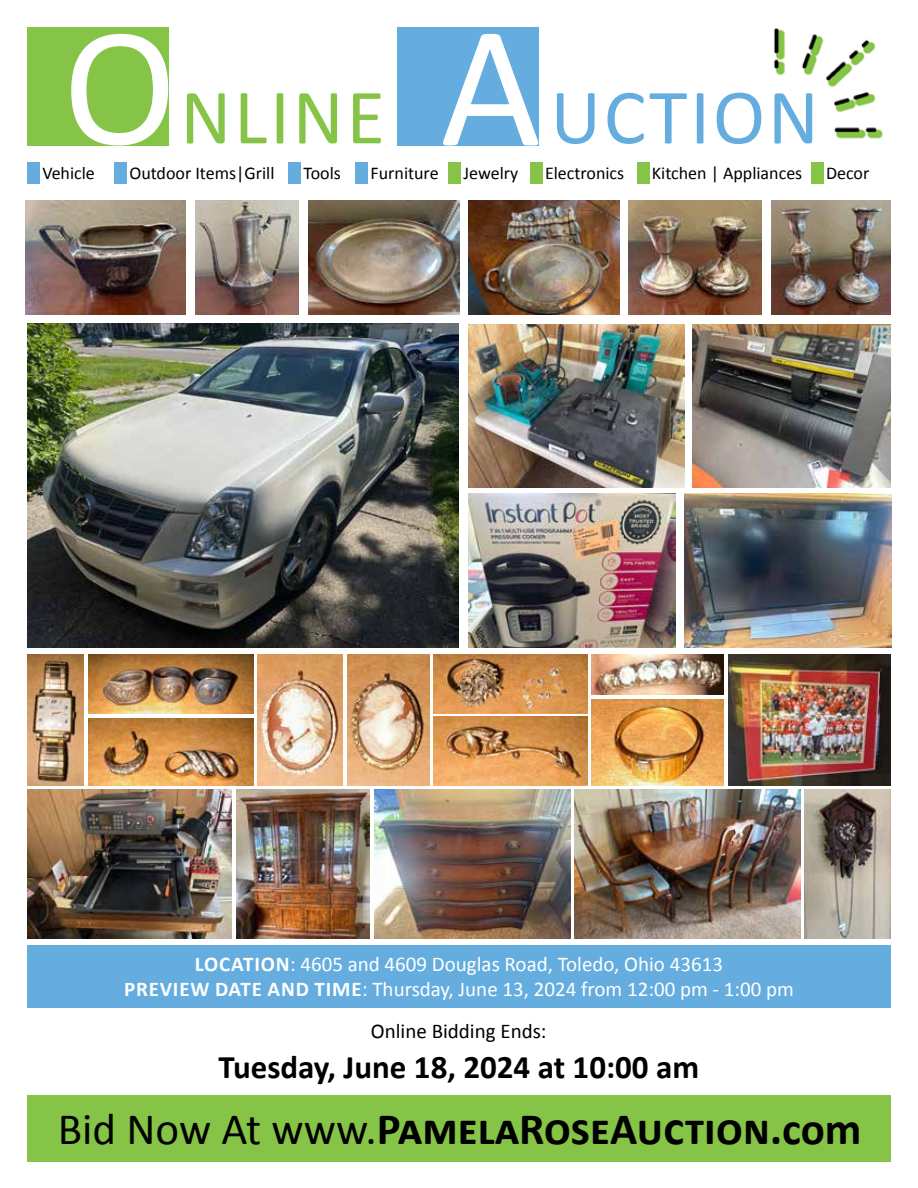
<style>
.page{position:relative;width:918px;height:1188px;background:#fff}
.page>*{position:absolute;margin:0;border:0;box-sizing:border-box;transform-origin:0 0}
.t1{font:79.05px "Calibri";letter-spacing:.035em;color:#65addf}
.t2{font:79.05px "Calibri";letter-spacing:.035em;color:#85c446}
.t3{font:700 45px "Calibri";color:#000}
.t4{font:700 33px "Calibri";color:#000}
.t5{font:21px/25.2px "Calibri";color:#fff;text-align:center}
.t6{font:21px "Calibri";color:#000}
.t7{font:18px "Calibri";color:#000}
.s1{font-weight:700}
.s2{font-weight:400}
</style>
<div class="page">
<img style="left:773px;top:28px;width:110px;height:111px">
<div style="left:27px;top:1095px;width:864px;height:67px;background:#85c446"></div>
<div style="left:27px;top:945px;width:864px;height:63px;background:#65addf"></div>
<div style="left:27px;top:27px;width:141px;height:119px;background:#85c446"></div>
<div style="left:397px;top:27px;width:141px;height:119px;background:#65addf"></div>
<svg style="left:71px;top:34px;width:97px;height:112px"></svg>
<svg style="left:443px;top:34px;width:95px;height:112px"></svg>
<div style="left:27px;top:162px;width:13px;height:22px;background:#65addf"></div>
<div style="left:114px;top:162px;width:13px;height:22px;background:#65addf"></div>
<div style="left:288px;top:162px;width:13px;height:22px;background:#65addf"></div>
<div style="left:355px;top:162px;width:13px;height:22px;background:#65addf"></div>
<div style="left:448px;top:162px;width:13px;height:22px;background:#85c446"></div>
<div style="left:530px;top:162px;width:13px;height:22px;background:#85c446"></div>
<div style="left:637px;top:162px;width:12px;height:22px;background:#85c446"></div>
<div style="left:811px;top:162px;width:13px;height:22px;background:#85c446"></div>
<img style="left:26px;top:201px;width:160px;height:113px">
<img style="left:195px;top:201px;width:104px;height:113px">
<img style="left:308px;top:201px;width:151px;height:113px">
<img style="left:468px;top:201px;width:151px;height:113px">
<img style="left:629px;top:201px;width:133px;height:113px">
<img style="left:771px;top:201px;width:120px;height:113px">
<img style="left:27px;top:324px;width:432px;height:324px">
<img style="left:469px;top:324px;width:216px;height:163px">
<img style="left:692px;top:324px;width:199px;height:163px">
<img style="left:27px;top:654px;width:57px;height:132px">
<img style="left:88px;top:654px;width:166px;height:59px">
<img style="left:88px;top:719px;width:166px;height:67px">
<img style="left:258px;top:654px;width:85px;height:132px">
<img style="left:347px;top:654px;width:82px;height:132px">
<img style="left:434px;top:717px;width:153px;height:69px">
<img style="left:434px;top:654px;width:153px;height:59px">
<img style="left:592px;top:700px;width:132px;height:86px">
<img style="left:592px;top:654px;width:132px;height:41px">
<img style="left:27px;top:790px;width:205px;height:148px">
<img style="left:237px;top:790px;width:133px;height:148px">
<img style="left:374px;top:790px;width:196px;height:148px">
<img style="left:575px;top:790px;width:225px;height:148px">
<img style="left:805px;top:790px;width:86px;height:148px">
<img style="left:469px;top:493px;width:206px;height:155px">
<img style="left:685px;top:493px;width:206px;height:155px">
<img style="left:728px;top:654px;width:163px;height:132px">
<h1 class="t2" style="left:180px;top:62px;width:206px">NLINE</h1>
<h1 class="t1" style="left:550px;top:62px;width:270px">UCTION</h1>
<p class="t7" style="left:42px;top:161px;width:54px">Vehicle</p>
<p class="t7" style="left:129px;top:161px;width:147px">Outdoor Items|Grill</p>
<p class="t7" style="left:304px;top:161px;width:39px">Tools</p>
<p class="t7" style="left:371px;top:161px;width:70px">Furniture</p>
<p class="t7" style="left:464px;top:161px;width:56px">Jewelry</p>
<p class="t7" style="left:545px;top:161px;width:81px">Electronics</p>
<p class="t7" style="left:652px;top:161px;width:152px">Kitchen | Appliances</p>
<p class="t7" style="left:826px;top:161px;width:45px">Decor</p>
<p class="t5" style="left:124px;top:951px;width:671px"><span class="s1">LOCATION</span>: 4605 and 4609 Douglas Road, Toledo, Ohio 43613<br><span class="s1">PREVIEW DATE AND TIME</span>: Thursday, June 13, 2024 from 12:00 pm - 1:00 pm</p>
<p class="t6" style="left:371px;top:1017px;width:177px">Online Bidding Ends:</p>
<h3 class="t4" style="left:218px;top:1043px;width:482px">Tuesday, June 18, 2024 at 10:00 am</h3>
<h2 class="t3" style="left:58px;top:1097px;width:805px"><span class="s2">Bid Now At www.</span>PamelaRoseAuction.com</h2>
</div>
